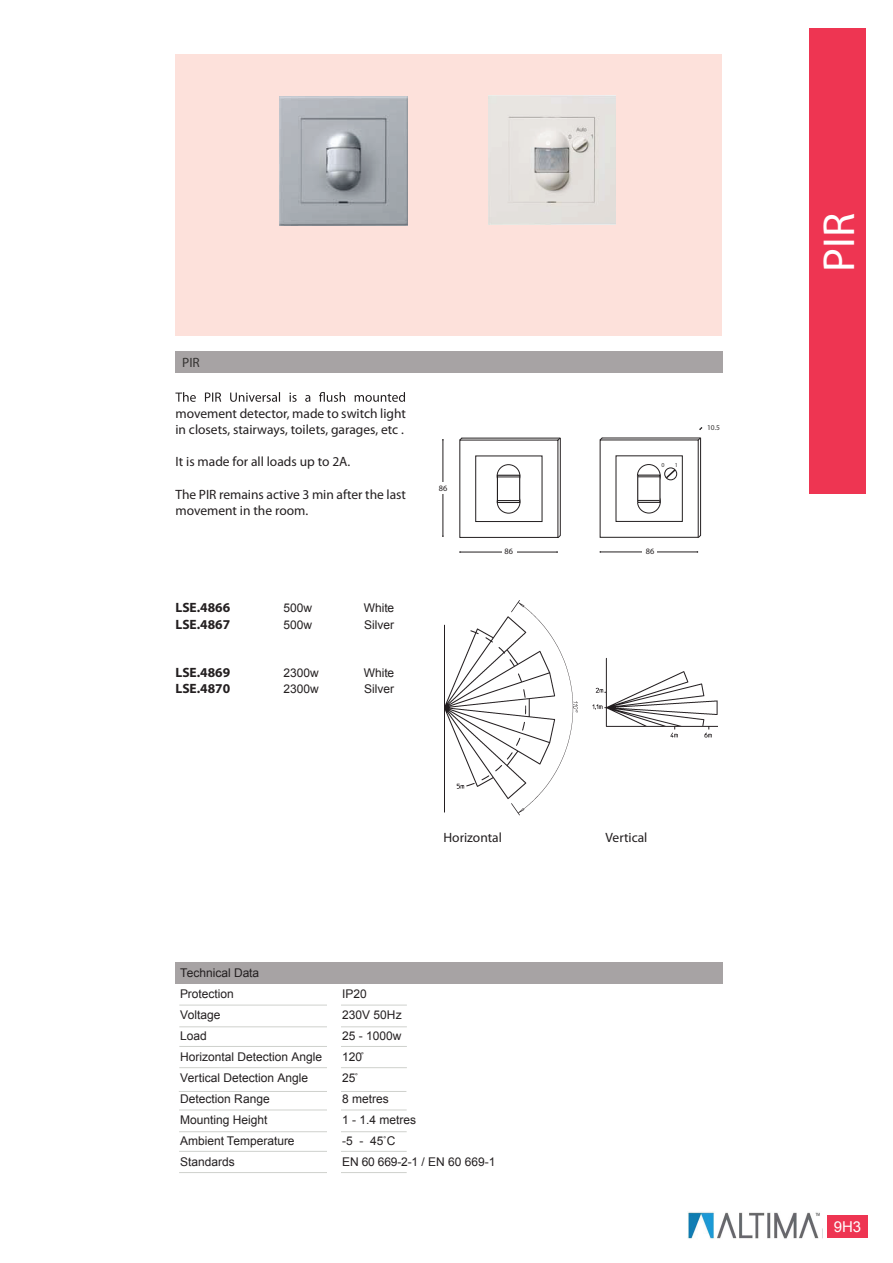
<style>
.page{position:relative;width:893px;height:1263px;background:#fff}
.page>*{position:absolute;margin:0;border:0;box-sizing:border-box;transform-origin:0 0}
.t1{font:45px "Myriad Pro";color:#fff}
.t2{font:15px "Arial";color:#fff}
.t3{font:13.5px/16.2px "Myriad Pro";color:#231f20}
.t4{font:700 13.5px "Myriad Pro";color:#231f20}
.t5{font:13.5px "Myriad Pro";color:#363433}
.t6{font:12px/21px "Arial";color:#231f20}
.t7{font:8.25px "Myriad Pro";color:#231f20}
.t8{font:7.5px "Myriad Pro";color:#363433}
.t9{font:6px "Myriad Pro";color:#363433}
</style>
<div class="page">
<div style="left:809px;top:29px;width:56px;height:465px;background:#ee3552"></div>
<div style="left:827px;top:1215px;width:40px;height:22px;background:#ee3552"></div>
<div style="left:175px;top:54px;width:547px;height:281px;background:#fde1db"></div>
<img style="left:279px;top:96px;width:128px;height:129px">
<div style="left:175px;top:351px;width:548px;height:22px;background:#a7a3a4"></div>
<svg style="left:175px;top:392px;width:230px;height:10px"></svg>
<hr style="left:443px;top:440px;width:1px;height:96px;background:#231f20">
<div style="left:435px;top:482px;width:15px;height:12px;background:#fff"></div>
<hr style="left:460px;top:552px;width:97px;height:1px;background:#231f20">
<div style="left:502px;top:545px;width:15px;height:12px;background:#fff"></div>
<img style="left:444px;top:600px;width:274px;height:216px">
<svg style="left:459px;top:437px;width:102px;height:101px"></svg>
<hr style="left:600px;top:552px;width:97px;height:1px;background:#231f20">
<div style="left:642px;top:545px;width:15px;height:13px;background:#fff"></div>
<svg style="left:599px;top:437px;width:102px;height:101px"></svg>
<div style="left:175px;top:962px;width:548px;height:22px;background:#a7a3a4"></div>
<hr style="left:179px;top:1005px;width:228px;height:1px;background:#cfd1cd">
<hr style="left:179px;top:1026px;width:228px;height:1px;background:#cfd1cd">
<hr style="left:179px;top:1046px;width:228px;height:1px;background:#cfd1cd">
<hr style="left:179px;top:1067px;width:228px;height:1px;background:#cfd1cd">
<img style="left:488px;top:96px;width:127px;height:129px">
<hr style="left:179px;top:1109px;width:228px;height:1px;background:#cfd1cd">
<hr style="left:179px;top:1131px;width:228px;height:1px;background:#cfd1cd">
<hr style="left:179px;top:1151px;width:228px;height:1px;background:#cfd1cd">
<hr style="left:179px;top:1172px;width:228px;height:1px;background:#cfd1cd">
<hr style="left:179px;top:1091px;width:227px;height:1px;background:#cfd1cd">
<div style="left:327px;top:998px;width:14px;height:176px;background:#fff"></div>
<div style="left:538px;top:805px;width:54px;height:27px;background:#fff"></div>
<div style="left:626px;top:643px;width:60px;height:20px;background:#fff"></div>
<img style="left:687px;top:1211px;width:133px;height:28px">
<p class="t5" style="left:182px;top:354px;width:19px">PIR</p>
<p class="t3" style="left:175px;top:405px;width:232px">movement detector, made to switch light in closets, stairways, toilets, garages, etc .</p>
<p class="t3" style="left:175px;top:454px;width:176px">It is made for all loads up to 2A.</p>
<p class="t3" style="left:175px;top:486px;width:232px">The PIR remains active 3 min after the last movement in the room.</p>
<p class="t7" style="left:439px;top:483px;width:10px">86</p>
<p class="t4" style="left:175px;top:599px;width:56px">LSE.4866</p>
<p class="t6" style="left:283px;top:598px;width:30px">500w</p>
<p class="t6" style="left:364px;top:598px;width:32px">White</p>
<p class="t4" style="left:175px;top:615px;width:56px">LSE.4867</p>
<p class="t6" style="left:283px;top:614px;width:30px">500w</p>
<p class="t6" style="left:364px;top:614px;width:31px">Silver</p>
<p class="t4" style="left:175px;top:664px;width:56px">LSE.4869</p>
<p class="t6" style="left:283px;top:662px;width:37px">2300w</p>
<p class="t6" style="left:364px;top:662px;width:32px">White</p>
<p class="t4" style="left:175px;top:680px;width:56px">LSE.4870</p>
<p class="t6" style="left:283px;top:679px;width:37px">2300w</p>
<p class="t6" style="left:364px;top:679px;width:31px">Silver</p>
<p class="t7" style="left:504px;top:546px;width:10px">86</p>
<p class="t9" style="left:661px;top:461px;width:5px">0</p>
<p class="t9" style="left:675px;top:461px;width:5px">1</p>
<p class="t8" style="left:707px;top:423px;width:15px">10.5</p>
<p class="t7" style="left:646px;top:546px;width:10px">86</p>
<p class="t6" style="left:180px;top:962px;width:81px">Technical Data<br>Protection</p>
<p class="t6" style="left:342px;top:983px;width:26px">IP20</p>
<p class="t3" style="left:443px;top:829px;width:60px">Horizontal</p>
<p class="t3" style="left:605px;top:829px;width:43px">Vertical</p>
<p class="t6" style="left:180px;top:1004px;width:42px">Voltage</p>
<p class="t6" style="left:342px;top:1004px;width:61px">230V 50Hz</p>
<p class="t6" style="left:180px;top:1025px;width:28px">Load</p>
<p class="t6" style="left:342px;top:1025px;width:61px">25 - 1000w</p>
<p class="t6" style="left:180px;top:1046px;width:144px">Horizontal Detection Angle</p>
<p class="t6" style="left:342px;top:1046px;width:24px">120˚</p>
<p class="t6" style="left:180px;top:1067px;width:130px">Vertical Detection Angle</p>
<p class="t6" style="left:342px;top:1067px;width:18px">25˚</p>
<p class="t6" style="left:180px;top:1088px;width:91px">Detection Range</p>
<p class="t6" style="left:342px;top:1088px;width:48px">8 metres</p>
<p class="t6" style="left:180px;top:1109px;width:89px">Mounting Height</p>
<p class="t6" style="left:342px;top:1109px;width:75px">1 - 1.4 metres</p>
<p class="t6" style="left:180px;top:1130px;width:116px">Ambient Temperature</p>
<p class="t6" style="left:342px;top:1130px;width:55px">-5 - 45˚C</p>
<p class="t6" style="left:180px;top:1151px;width:56px">Standards</p>
<p class="t6" style="left:342px;top:1151px;width:155px">EN 60 669-2-1 / EN 60 669-1</p>
<h1 class="t1" style="left:811px;top:272px;width:60px;rotate:-90deg">PIR</h1>
<p class="t2" style="left:834px;top:1216px;width:29px">9H3</p>
</div>
